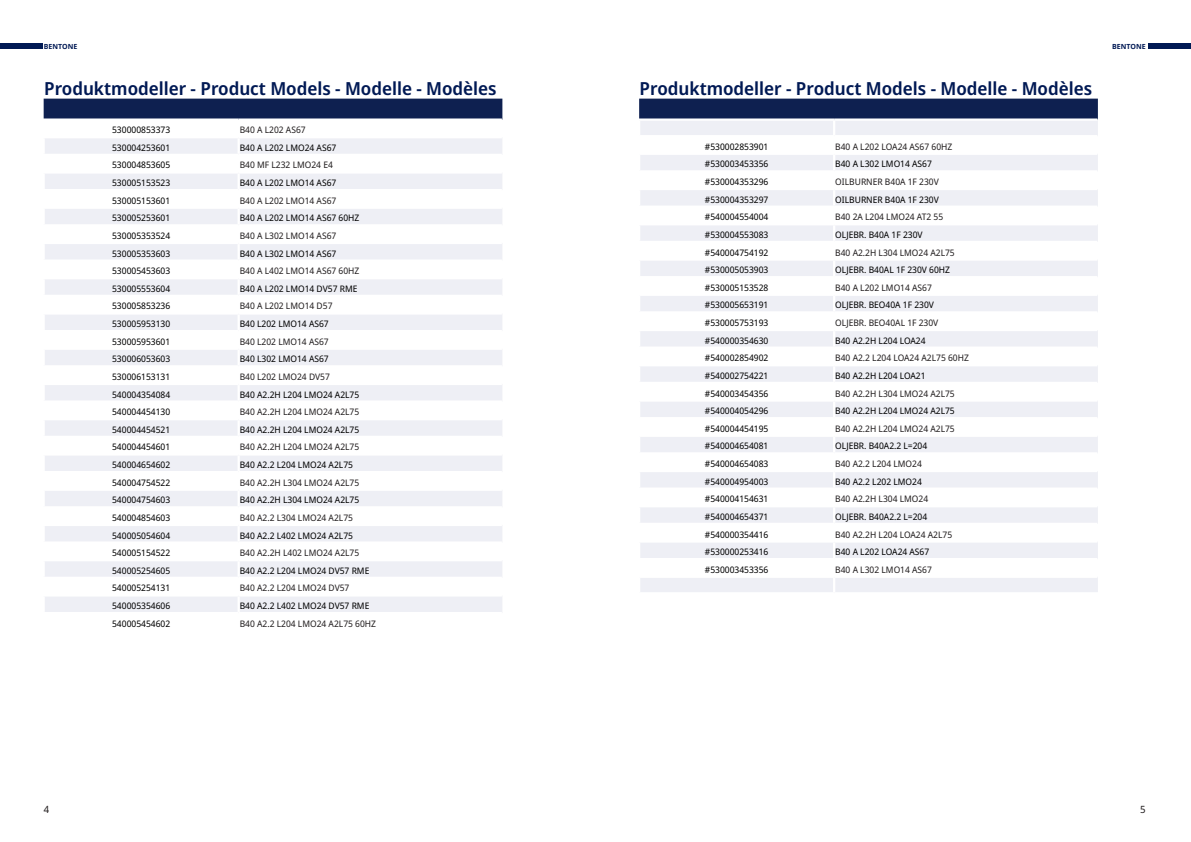
<style>
.page{position:relative;width:1191px;height:842px;background:#fff}
.page>*{position:absolute;margin:0;border:0;box-sizing:border-box;transform-origin:0 0}
.Rubrik_1{font:600 18px "Noto Sans Display";color:#001954}
.t1{font:10px "Noto Sans";color:#231f20}
.Brödtext{font:9px "Noto Sans Display";color:#000}
.Brödtext-2{font:9px "Noto Sans Display";color:#231f20}
.t2{font:700 7px "Noto Sans";color:#001954}
</style>
<div class="page">
<div style="left:0;top:44px;width:43px;height:5px;background:#001954"></div>
<div style="left:1148px;top:44px;width:43px;height:5px;background:#001954"></div>
<svg style="left:639px;top:99px;width:458px;height:493px"></svg>
<svg style="left:43px;top:99px;width:459px;height:513px"></svg>
<p class="t2" style="left:44px;top:41px;width:35px">BENTONE</p>
<p class="t2" style="left:1112px;top:41px;width:35px">BENTONE</p>
<p class="Rubrik_1" style="left:639px;top:75px;width:454px">Produktmodeller - Product Models - Modelle - Modèles</p>
<p class="Rubrik_1" style="left:44px;top:75px;width:454px">Produktmodeller - Product Models - Modelle - Modèles</p>
<p class="Brödtext" style="left:112px;top:124px;width:59px">530000853373</p>
<p class="Brödtext-2" style="left:240px;top:124px;width:67px">B40 A L202 AS67</p>
<p class="Brödtext" style="left:112px;top:141px;width:59px">530004253601</p>
<p class="Brödtext" style="left:240px;top:141px;width:98px">B40 A L202 LMO24 AS67</p>
<p class="Brödtext" style="left:112px;top:159px;width:59px">530004853605</p>
<p class="Brödtext-2" style="left:240px;top:159px;width:95px">B40 MF L232 LMO24 E4</p>
<p class="Brödtext" style="left:112px;top:176px;width:59px">530005153523</p>
<p class="Brödtext" style="left:240px;top:176px;width:98px">B40 A L202 LMO14 AS67</p>
<p class="Brödtext" style="left:112px;top:194px;width:59px">530005153601</p>
<p class="Brödtext-2" style="left:240px;top:194px;width:98px">B40 A L202 LMO14 AS67</p>
<p class="Brödtext" style="left:112px;top:212px;width:59px">530005253601</p>
<p class="Brödtext" style="left:240px;top:212px;width:121px">B40 A L202 LMO14 AS67 60HZ</p>
<p class="Brödtext" style="left:112px;top:229px;width:59px">530005353524</p>
<p class="Brödtext-2" style="left:240px;top:229px;width:98px">B40 A L302 LMO14 AS67</p>
<p class="Brödtext" style="left:112px;top:247px;width:59px">530005353603</p>
<p class="Brödtext" style="left:240px;top:247px;width:98px">B40 A L302 LMO14 AS67</p>
<p class="Brödtext" style="left:112px;top:265px;width:59px">530005453603</p>
<p class="Brödtext-2" style="left:240px;top:265px;width:121px">B40 A L402 LMO14 AS67 60HZ</p>
<p class="Brödtext" style="left:112px;top:282px;width:59px">530005553604</p>
<p class="Brödtext" style="left:240px;top:282px;width:119px">B40 A L202 LMO14 DV57 RME</p>
<p class="Brödtext" style="left:112px;top:300px;width:59px">530005853236</p>
<p class="Brödtext-2" style="left:240px;top:300px;width:94px">B40 A L202 LMO14 D57</p>
<p class="Brödtext" style="left:112px;top:317px;width:59px">530005953130</p>
<p class="Brödtext" style="left:240px;top:317px;width:90px">B40 L202 LMO14 AS67</p>
<p class="Brödtext" style="left:112px;top:335px;width:59px">530005953601</p>
<p class="Brödtext-2" style="left:240px;top:335px;width:90px">B40 L202 LMO14 AS67</p>
<p class="Brödtext" style="left:112px;top:353px;width:59px">530006053603</p>
<p class="Brödtext" style="left:240px;top:353px;width:90px">B40 L302 LMO14 AS67</p>
<p class="Brödtext" style="left:112px;top:370px;width:59px">530006153131</p>
<p class="Brödtext-2" style="left:240px;top:370px;width:92px">B40 L202 LMO24 DV57</p>
<p class="Brödtext" style="left:112px;top:388px;width:59px">540004354084</p>
<p class="Brödtext" style="left:240px;top:388px;width:121px">B40 A2.2H L204 LMO24 A2L75</p>
<p class="Brödtext" style="left:112px;top:406px;width:59px">540004454130</p>
<p class="Brödtext-2" style="left:240px;top:406px;width:121px">B40 A2.2H L204 LMO24 A2L75</p>
<p class="Brödtext" style="left:112px;top:423px;width:59px">540004454521</p>
<p class="Brödtext" style="left:240px;top:423px;width:121px">B40 A2.2H L204 LMO24 A2L75</p>
<p class="Brödtext" style="left:112px;top:441px;width:59px">540004454601</p>
<p class="Brödtext-2" style="left:240px;top:441px;width:121px">B40 A2.2H L204 LMO24 A2L75</p>
<p class="Brödtext" style="left:112px;top:458px;width:59px">540004654602</p>
<p class="Brödtext" style="left:240px;top:458px;width:115px">B40 A2.2 L204 LMO24 A2L75</p>
<p class="Brödtext" style="left:112px;top:476px;width:59px">540004754522</p>
<p class="Brödtext-2" style="left:240px;top:476px;width:121px">B40 A2.2H L304 LMO24 A2L75</p>
<p class="Brödtext" style="left:112px;top:494px;width:59px">540004754603</p>
<p class="Brödtext" style="left:240px;top:494px;width:121px">B40 A2.2H L304 LMO24 A2L75</p>
<p class="Brödtext" style="left:112px;top:511px;width:59px">540004854603</p>
<p class="Brödtext-2" style="left:240px;top:511px;width:115px">B40 A2.2 L304 LMO24 A2L75</p>
<p class="Brödtext" style="left:112px;top:529px;width:59px">540005054604</p>
<p class="Brödtext" style="left:240px;top:529px;width:115px">B40 A2.2 L402 LMO24 A2L75</p>
<p class="Brödtext" style="left:112px;top:546px;width:59px">540005154522</p>
<p class="Brödtext-2" style="left:240px;top:546px;width:121px">B40 A2.2H L402 LMO24 A2L75</p>
<p class="Brödtext" style="left:112px;top:564px;width:59px">540005254605</p>
<p class="Brödtext" style="left:240px;top:564px;width:131px">B40 A2.2 L204 LMO24 DV57 RME</p>
<p class="Brödtext" style="left:112px;top:582px;width:59px">540005254131</p>
<p class="Brödtext-2" style="left:240px;top:582px;width:111px">B40 A2.2 L204 LMO24 DV57</p>
<p class="Brödtext" style="left:112px;top:599px;width:59px">540005354606</p>
<p class="Brödtext" style="left:240px;top:599px;width:131px">B40 A2.2 L402 LMO24 DV57 RME</p>
<p class="Brödtext" style="left:112px;top:617px;width:59px">540005454602</p>
<p class="Brödtext-2" style="left:240px;top:617px;width:138px">B40 A2.2 L204 LMO24 A2L75 60HZ</p>
<p class="Brödtext" style="left:705px;top:140px;width:65px">#530002853901</p>
<p class="Brödtext-2" style="left:835px;top:140px;width:118px">B40 A L202 LOA24 AS67 60HZ</p>
<p class="Brödtext" style="left:705px;top:158px;width:65px">#530003453356</p>
<p class="Brödtext" style="left:835px;top:158px;width:98px">B40 A L302 LMO14 AS67</p>
<p class="Brödtext" style="left:705px;top:175px;width:65px">#530004353296</p>
<p class="Brödtext-2" style="left:835px;top:175px;width:105px">OILBURNER B40A 1F 230V</p>
<p class="Brödtext" style="left:705px;top:193px;width:65px">#530004353297</p>
<p class="Brödtext" style="left:835px;top:193px;width:105px">OILBURNER B40A 1F 230V</p>
<p class="Brödtext" style="left:705px;top:211px;width:65px">#540004554004</p>
<p class="Brödtext-2" style="left:835px;top:211px;width:109px">B40 2A L204 LMO24 AT2 55</p>
<p class="Brödtext" style="left:705px;top:228px;width:65px">#530004553083</p>
<p class="Brödtext" style="left:835px;top:228px;width:89px">OLJEBR. B40A 1F 230V</p>
<p class="Brödtext" style="left:705px;top:246px;width:65px">#540004754192</p>
<p class="Brödtext-2" style="left:835px;top:246px;width:121px">B40 A2.2H L304 LMO24 A2L75</p>
<p class="Brödtext" style="left:705px;top:263px;width:65px">#530005053903</p>
<p class="Brödtext" style="left:835px;top:263px;width:116px">OLJEBR. B40AL 1F 230V 60HZ</p>
<p class="Brödtext" style="left:705px;top:281px;width:65px">#530005153528</p>
<p class="Brödtext-2" style="left:835px;top:281px;width:98px">B40 A L202 LMO14 AS67</p>
<p class="Brödtext" style="left:705px;top:299px;width:65px">#530005653191</p>
<p class="Brödtext" style="left:835px;top:299px;width:100px">OLJEBR. BEO40A 1F 230V</p>
<p class="Brödtext" style="left:705px;top:316px;width:65px">#530005753193</p>
<p class="Brödtext-2" style="left:835px;top:316px;width:105px">OLJEBR. BEO40AL 1F 230V</p>
<p class="Brödtext" style="left:705px;top:334px;width:65px">#540000354630</p>
<p class="Brödtext" style="left:835px;top:334px;width:92px">B40 A2.2H L204 LOA24</p>
<p class="Brödtext" style="left:705px;top:352px;width:65px">#540002854902</p>
<p class="Brödtext-2" style="left:835px;top:352px;width:135px">B40 A2.2 L204 LOA24 A2L75 60HZ</p>
<p class="Brödtext" style="left:705px;top:369px;width:65px">#540002754221</p>
<p class="Brödtext" style="left:835px;top:369px;width:92px">B40 A2.2H L204 LOA21</p>
<p class="Brödtext" style="left:705px;top:387px;width:65px">#540003454356</p>
<p class="Brödtext-2" style="left:835px;top:387px;width:121px">B40 A2.2H L304 LMO24 A2L75</p>
<p class="Brödtext" style="left:705px;top:404px;width:65px">#540004054296</p>
<p class="Brödtext" style="left:835px;top:404px;width:121px">B40 A2.2H L204 LMO24 A2L75</p>
<p class="Brödtext" style="left:705px;top:422px;width:65px">#540004454195</p>
<p class="Brödtext-2" style="left:835px;top:422px;width:121px">B40 A2.2H L204 LMO24 A2L75</p>
<p class="Brödtext" style="left:705px;top:440px;width:65px">#540004654081</p>
<p class="Brödtext" style="left:835px;top:440px;width:93px">OLJEBR. B40A2.2 L=204</p>
<p class="Brödtext" style="left:705px;top:457px;width:65px">#540004654083</p>
<p class="Brödtext-2" style="left:835px;top:457px;width:88px">B40 A2.2 L204 LMO24</p>
<p class="Brödtext" style="left:705px;top:475px;width:65px">#540004954003</p>
<p class="Brödtext" style="left:835px;top:475px;width:88px">B40 A2.2 L202 LMO24</p>
<p class="Brödtext" style="left:705px;top:493px;width:65px">#540004154631</p>
<p class="Brödtext-2" style="left:835px;top:493px;width:94px">B40 A2.2H L304 LMO24</p>
<p class="Brödtext" style="left:705px;top:510px;width:65px">#540004654371</p>
<p class="Brödtext" style="left:835px;top:510px;width:93px">OLJEBR. B40A2.2 L=204</p>
<p class="Brödtext" style="left:705px;top:528px;width:65px">#540000354416</p>
<p class="Brödtext-2" style="left:835px;top:528px;width:118px">B40 A2.2H L204 LOA24 A2L75</p>
<p class="Brödtext" style="left:705px;top:545px;width:65px">#530000253416</p>
<p class="Brödtext" style="left:835px;top:545px;width:95px">B40 A L202 LOA24 AS67</p>
<p class="Brödtext" style="left:705px;top:563px;width:65px">#530003453356</p>
<p class="Brödtext-2" style="left:835px;top:563px;width:98px">B40 A L302 LMO14 AS67</p>
<p class="t1" style="left:44px;top:802px;width:7px">4</p>
<p class="t1" style="left:1140px;top:802px;width:7px">5</p>
</div>
